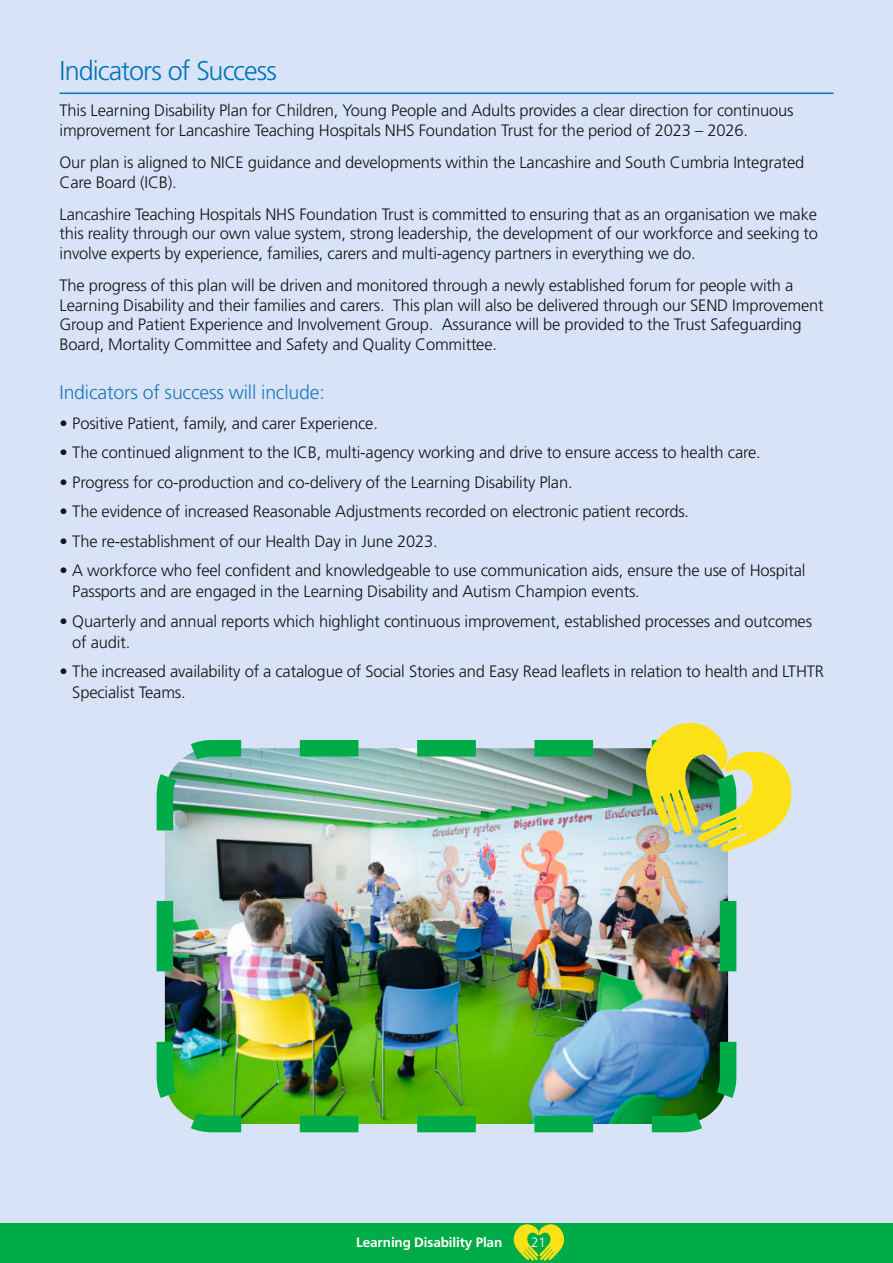
<style>
.page{position:relative;width:893px;height:1263px;background:#fff}
.page>*{position:absolute;margin:0;border:0;box-sizing:border-box;transform-origin:0 0}
.Page_headline{font:300 27px "Frutiger LT Std";letter-spacing:-.035em;color:#0074b8}
.subs{font:300 19.5px "Frutiger LT Std";letter-spacing:-.01em;color:#1d7abb}
.body{font:300 16.5px/19.5px "Frutiger LT Std";letter-spacing:-.01em;color:#131413}
.t1{font:700 13.5px "Frutiger LT Std";letter-spacing:-.01em;color:#fff}
.t2{font:300 13.5px "Frutiger LT Std";color:#fff}
</style>
<div class="page">
<div style="left:0;top:1222px;width:893px;height:41px;background:#00ac47"></div>
<svg style="left:513px;top:1224px;width:51px;height:37px"></svg>
<div style="left:0;top:0;width:893px;height:1222px;background:#d9e3f7"></div>
<hr style="left:60px;top:93px;width:773px;height:1px;background:#0074b8">
<img style="left:156px;top:740px;width:581px;height:393px">
<img style="left:644px;top:723px;width:148px;height:129px">
<p class="Page_headline" style="left:60px;top:55px;width:219px">Indicators of Success</p>
<p class="body" style="left:60px;top:101px;width:735px">This Learning Disability Plan for Children, Young People and Adults provides a clear direction for continuous improvement for Lancashire Teaching Hospitals NHS Foundation Trust for the period of 2023 – 2026.</p>
<p class="body" style="left:60px;top:153px;width:746px">Our plan is aligned to NICE guidance and developments within the Lancashire and South Cumbria Integrated<br>Care Board (ICB).</p>
<p class="body" style="left:60px;top:205px;width:760px;text-align:justify">Lancashire Teaching Hospitals NHS Foundation Trust is committed to ensuring that as an organisation we make this reality through our own value system, strong leadership, the development of our workforce and seeking to involve experts by experience, families, carers and multi-agency partners in everything we do.</p>
<p class="body" style="left:60px;top:276px;width:766px">The progress of this plan will be driven and monitored through a newly established forum for people with a Learning Disability and their families and carers. This plan will also be delivered through our SEND Improvement Group and Patient Experience and Involvement Group. Assurance will be provided to the Trust Safeguarding Board, Mortality Committee and Safety and Quality Committee.</p>
<p class="subs" style="left:60px;top:381px;width:267px">Indicators of success will include:</p>
<p class="body" style="left:60px;top:413px;width:317px">• Positive Patient, family, and carer Experience.</p>
<p class="body" style="left:60px;top:443px;width:699px">• The continued alignment to the ICB, multi-agency working and drive to ensure access to health care.</p>
<p class="body" style="left:60px;top:472px;width:511px">• Progress for co-production and co-delivery of the Learning Disability Plan.</p>
<p class="body" style="left:60px;top:502px;width:628px">• The evidence of increased Reasonable Adjustments recorded on electronic patient records.</p>
<p class="body" style="left:60px;top:531px;width:376px">• The re-establishment of our Health Day in June 2023.</p>
<p class="body" style="left:72px;top:560px;width:735px;line-height:21px;text-indent:-13px">• A workforce who feel confident and knowledgeable to use communication aids, ensure the use of Hospital<br>Passports and are engaged in the Learning Disability and Autism Champion events.</p>
<p class="body" style="left:72px;top:611px;width:741px;line-height:21px;text-indent:-13px">• Quarterly and annual reports which highlight continuous improvement, established processes and outcomes of audit.</p>
<p class="body" style="left:72px;top:661px;width:753px;line-height:21px;text-indent:-13px">• The increased availability of a catalogue of Social Stories and Easy Read leaflets in relation to health and LTHTR<br>Specialist Teams.</p>
<p class="t1" style="left:356px;top:1235px;width:148px">Learning Disability Plan</p>
<p class="t2" style="left:531px;top:1235px;width:16px">21</p>
</div>
